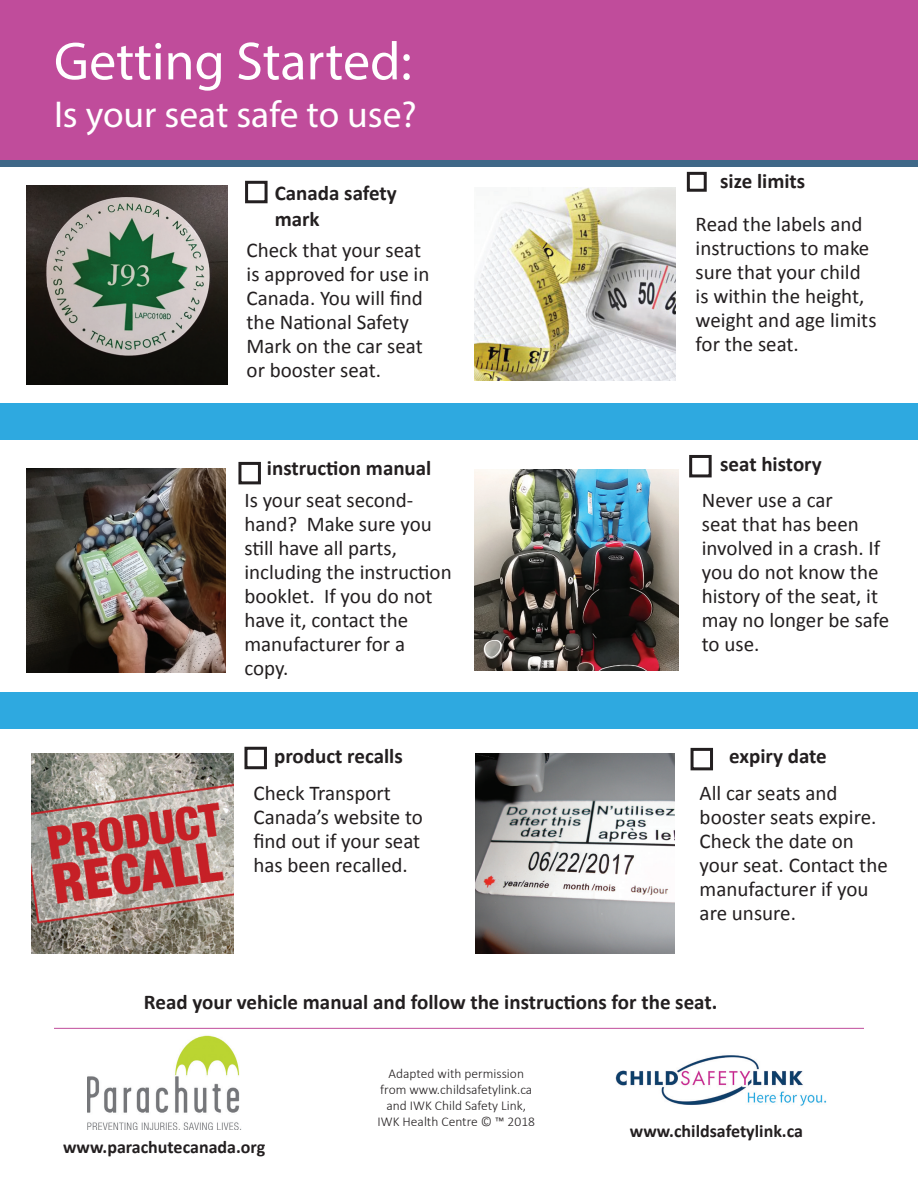
<style>
.page{position:relative;width:918px;height:1188px;background:#fff}
.page>*{position:absolute;margin:0;border:0;box-sizing:border-box;transform-origin:0 0}
.t1{font:54px "Myriad Pro";color:#fff}
.t2{font:37.5px "Myriad Pro";color:#fff}
.t3{font:21px/24px "Calibri";color:#231f20}
.t4{font:700 21px/25.2px "Calibri";color:#231f20}
.t5{font:700 18px "Calibri";color:#231f20}
.t6{font:300 13.5px/16.2px "Calibri";color:#231f20;text-align:center}
</style>
<div class="page">
<div style="left:0;top:0;width:918px;height:160px;background:#c04c9b"></div>
<div style="left:0;top:160px;width:918px;height:6px;background:#3f6888"></div>
<hr style="left:54px;top:1028px;width:810px;height:1px;background:#c04c9b">
<img style="left:87px;top:1035px;width:155px;height:95px">
<img style="left:615px;top:1055px;width:212px;height:51px">
<img style="left:474px;top:188px;width:202px;height:192px">
<div style="left:0;top:403px;width:918px;height:37px;background:#2ea9e0"></div>
<div style="left:0;top:692px;width:918px;height:37px;background:#2ea9e0"></div>
<img style="left:31px;top:754px;width:203px;height:200px">
<div style="left:245px;top:181px;width:23px;height:22px;border:3px solid #231f20"></div>
<div style="left:687px;top:172px;width:20px;height:20px;border:3px solid #231f20"></div>
<div style="left:238px;top:462px;width:23px;height:22px;border:3px solid #231f20"></div>
<div style="left:689px;top:455px;width:23px;height:22px;border:3px solid #231f20"></div>
<div style="left:244px;top:747px;width:23px;height:22px;border:3px solid #231f20"></div>
<div style="left:691px;top:748px;width:22px;height:22px;border:3px solid #231f20"></div>
<img style="left:27px;top:185px;width:201px;height:199px">
<img style="left:27px;top:468px;width:198px;height:205px">
<img style="left:476px;top:754px;width:199px;height:199px">
<img style="left:475px;top:469px;width:203px;height:201px">
<h1 class="t1" style="left:54px;top:28px;width:359px">Getting Started:</h1>
<h2 class="t2" style="left:54px;top:92px;width:364px">Is your seat safe to use?</h2>
<p class="t4" style="left:275px;top:180px;width:124px">Canada safety mark</p>
<p class="t3" style="left:247px;top:237px;width:184px">Check that your seat is approved for use in<br>Canada. You will find the National Safety<br>Mark on the car seat or booster seat.</p>
<p class="t4" style="left:267px;top:455px;width:166px">instruction manual</p>
<p class="t3" style="left:244px;top:487px;width:209px">Is your seat second&shy;hand? Make sure you still have all parts, including the instruction booklet. If you do not have it, contact the manufacturer for a copy.</p>
<p class="t4" style="left:274px;top:743px;width:130px">product recalls</p>
<p class="t3" style="left:253px;top:780px;width:171px">Check Transport<br>Canada’s website to find out if your seat has been recalled.</p>
<p class="t4" style="left:720px;top:167px;width:87px">size limits</p>
<p class="t3" style="left:696px;top:211px;width:182px">Read the labels and instructions to make sure that your child is within the height, weight and age limits for the seat.</p>
<p class="t4" style="left:720px;top:450px;width:103px">seat history</p>
<p class="t3" style="left:702px;top:488px;width:189px">Never use a car<br>seat that has been involved in a crash. If you do not know the history of the seat, it may no longer be safe to use.</p>
<p class="t4" style="left:729px;top:743px;width:99px">expiry date</p>
<p class="t3" style="left:700px;top:780px;width:190px">All car seats and booster seats expire.<br>Check the date on your seat. Contact the manufacturer if you are unsure.</p>
<p class="t4" style="left:144px;top:989px;width:575px">Read your vehicle manual and follow the instructions for the seat.</p>
<p class="t5" style="left:63px;top:1136px;width:204px">www.parachutecanada.org</p>
<p class="t6" style="left:378px;top:1065px;width:159px">Adapted with permission from www.childsafetylink.ca and IWK Child Safety Link,<br>IWK Health Centre © ™ 2018</p>
<p class="t5" style="left:630px;top:1120px;width:175px">www.childsafetylink.ca</p>
</div>
